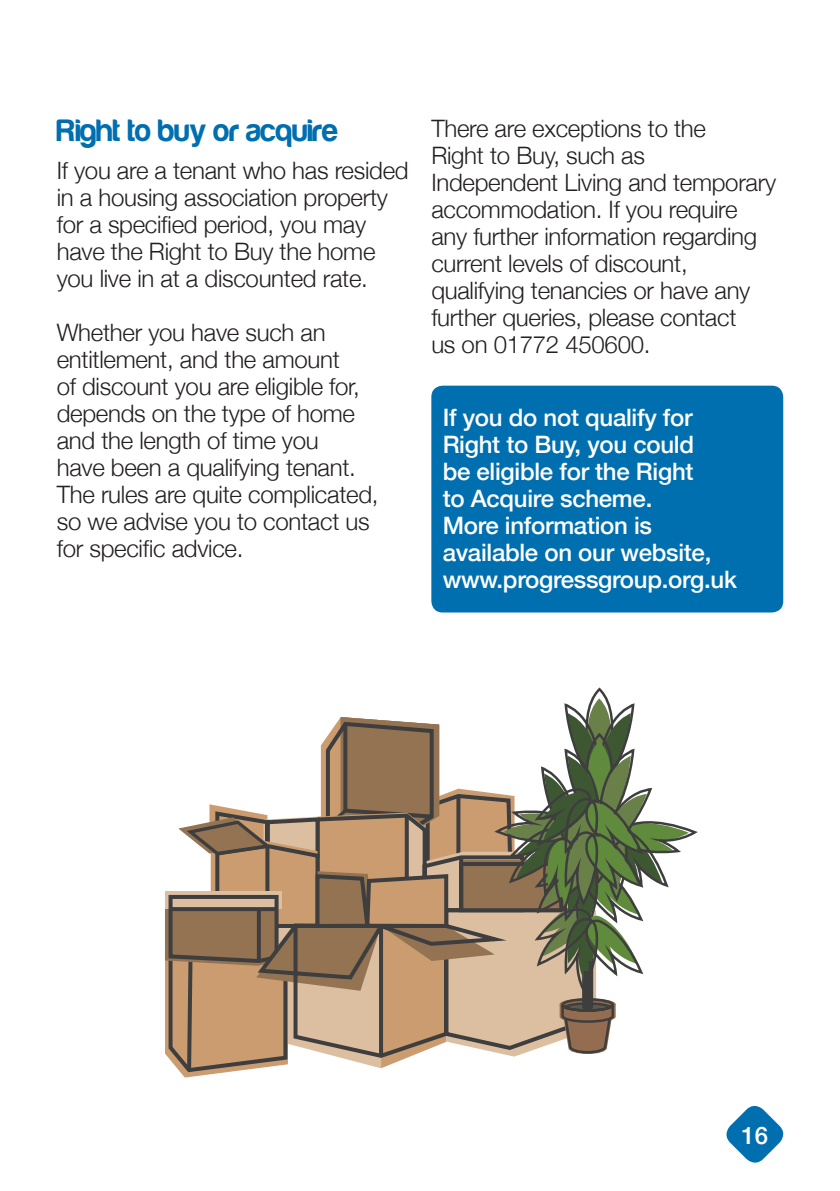
<style>
.page{position:relative;width:840px;height:1191px;background:#fff}
.page>*{position:absolute;margin:0;border:0;box-sizing:border-box;transform-origin:0 0}
.t1{font:32px "Harabara";color:#006faf}
.Body_Copy{font:300 24px/27px "Helvetica Neue";letter-spacing:-.01em;color:#231f20}
.Bold_Body_Copy{font:500 24px/27px "Helvetica Neue";letter-spacing:-.01em;color:#fff}
</style>
<div class="page">
<svg style="left:726px;top:1105px;width:58px;height:58px"></svg>
<div style="left:431px;top:386px;width:351px;height:226px;background:#006faf;border-radius:11px"></div>
<svg style="left:165px;top:687px;width:533px;height:391px"></svg>
<p class="t1" style="left:57px;top:113px;width:282px">Right to buy or acquire</p>
<p class="Body_Copy" style="left:57px;top:155px;width:353px">If you are a tenant who has resided in a housing association property for a specified period, you may have the Right to Buy the home you live in at a discounted rate.</p>
<p class="Body_Copy" style="left:57px;top:317px;width:323px">Whether you have such an entitlement, and the amount<br>of discount you are eligible for, depends on the type of home and the length of time you<br>have been a qualifying tenant.<br>The rules are quite complicated, so we advise you to contact us for specific advice.</p>
<p class="Body_Copy" style="left:431px;top:113px;width:346px">There are exceptions to the<br>Right to Buy, such as<br>Independent Living and temporary accommodation. If you require any further information regarding current levels of discount, qualifying tenancies or have any further queries, please contact<br>us on 01772 450600.</p>
<p class="Bold_Body_Copy" style="left:442px;top:402px;width:295px">If you do not qualify for<br>Right to Buy, you could<br>be eligible for the Right<br>to Acquire scheme.<br>More information is available on our website, www.progressgroup.org.uk</p>
<p class="Bold_Body_Copy" style="left:741px;top:1119px;width:28px">16</p>
</div>
